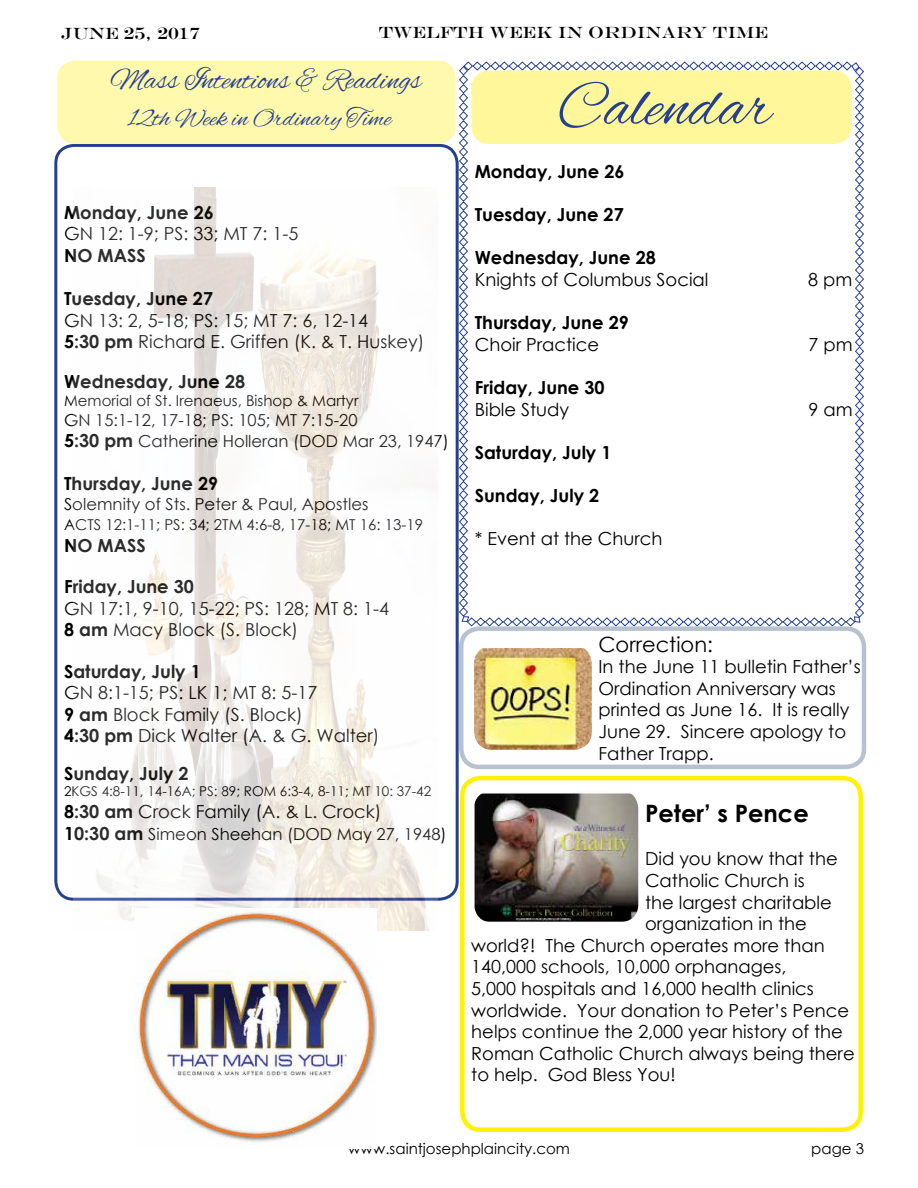
<style>
.page{position:relative;width:918px;height:1188px;background:#fff}
.page>*{position:absolute;margin:0;border:0;box-sizing:border-box;transform-origin:0 0}
.t1{font:64.5px "Alex Brush";color:#25408f}
.t2{font:30px "Alex Brush";color:#25408f}
.t3{font:25.5px "Alex Brush";color:#25408f}
.t4{font:700 24px "Century Gothic";color:#000}
.t5{font:21px "Century Gothic";color:#000}
.t6{font:18px/21.6px "Century Gothic";color:#000}
.t7{font:700 18px "Century Gothic";color:#000}
.t8{font:16.5px/21.6px "Century Gothic";color:#000}
.t9{font:16.5px "Engravers";color:#000}
.t10{font:15px "Century Gothic";color:#000}
.t11{font:13.5px "Century Gothic";color:#000}
.s1{font-weight:700}
.s2{font-weight:700;font-size:18px}
</style>
<div class="page">
<div style="left:54px;top:144px;width:405px;height:757px;border:3px solid #25408f;border-radius:18px"></div>
<svg style="left:458px;top:61px;width:406px;height:566px"></svg>
<div style="left:471px;top:70px;width:381px;height:74px;background:#fff799;border-radius:18px"></div>
<img style="left:73px;top:188px;width:365px;height:743px">
<div style="left:57px;top:61px;width:399px;height:83px;background:#fff9ae;border-radius:18px"></div>
<div style="left:459px;top:626px;width:407px;height:143px;border:4px solid #b8c2ce;border-radius:18px"></div>
<img style="left:474px;top:648px;width:118px;height:102px">
<img style="left:475px;top:792px;width:163px;height:130px">
<div style="left:460px;top:776px;width:403px;height:356px;border:4px solid #fff200;border-radius:18px"></div>
<img style="left:136px;top:909px;width:240px;height:236px">
<p class="t9" style="left:61px;top:23px;width:141px">JUNE 25, 2017</p>
<p class="t9" style="left:379px;top:23px;width:391px">TWELFTH WEEK IN ORDINARY TIME</p>
<h2 class="t2" style="left:111px;top:63px;width:312px">Mass Intentions &amp; Readings</h2>
<h3 class="t3" style="left:127px;top:104px;width:266px">12th Week in Ordinary Time</h3>
<h1 class="t1" style="left:558px;top:70px;width:215px">Calendar</h1>
<p class="t7" style="left:64px;top:198px;width:151px">Monday, June 26</p>
<p class="t6" style="left:64px;top:223px;width:236px">GN 12: 1-9; PS: 33; MT 7: 1-5</p>
<p class="t7" style="left:64px;top:242px;width:83px">NO MASS</p>
<p class="t7" style="left:64px;top:285px;width:151px">Tuesday, June 27</p>
<p class="t6" style="left:64px;top:309px;width:362px">GN 13: 2, 5-18; PS: 15; MT 7: 6, 12-14<br><span class="s1">5:30 pm</span> Richard E. Griffen (K. &amp; T. Huskey)</p>
<p class="t7" style="left:64px;top:368px;width:183px">Wednesday, June 28</p>
<p class="t10" style="left:64px;top:390px;width:296px">Memorial of St. Irenaeus, Bishop &amp; Martyr</p>
<p class="t8" style="left:64px;top:409px;width:386px">GN 15:1-12, 17-18; PS: 105; MT 7:15-20<br><span class="s2">5:30 pm</span> Catherine Holleran (DOD Mar 23, 1947)</p>
<p class="t7" style="left:64px;top:470px;width:156px">Thursday, June 29</p>
<p class="t8" style="left:64px;top:493px;width:306px">Solemnity of Sts. Peter &amp; Paul, Apostles</p>
<p class="t10" style="left:64px;top:514px;width:360px">ACTS 12:1-11; PS: 34; 2TM 4:6-8, 17-18; MT 16: 13-19</p>
<p class="t7" style="left:64px;top:531px;width:83px">NO MASS</p>
<p class="t7" style="left:64px;top:573px;width:131px">Friday, June 30</p>
<p class="t6" style="left:64px;top:597px;width:327px">GN 17:1, 9-10, 15-22; PS: 128; MT 8: 1-4<br><span class="s1">8 am</span> Macy Block (S. Block)</p>
<p class="t7" style="left:64px;top:657px;width:138px">Saturday, July 1</p>
<p class="t6" style="left:64px;top:682px;width:317px">GN 8:1-15; PS: LK 1; MT 8: 5-17<br><span class="s1">9 am</span> Block Family (S. Block)<br><span class="s1">4:30 pm</span> Dick Walter (A. &amp; G. Walter)</p>
<p class="t7" style="left:64px;top:760px;width:126px">Sunday, July 2</p>
<p class="t11" style="left:64px;top:782px;width:369px">2KGS 4:8-11, 14-16A; PS: 89; ROM 6:3-4, 8-11; MT 10: 37-42</p>
<p class="t6" style="left:64px;top:800px;width:319px"><span class="s1">8:30 am</span> Crock Family (A. &amp; L. Crock)</p>
<p class="t8" style="left:64px;top:823px;width:384px"><span class="s2">10:30 am</span> Simeon Sheehan (DOD May 27, 1948)</p>
<p class="t7" style="left:475px;top:158px;width:151px">Monday, June 26</p>
<p class="t7" style="left:475px;top:201px;width:151px">Tuesday, June 27</p>
<p class="t7" style="left:475px;top:244px;width:183px">Wednesday, June 28</p>
<p class="t6" style="left:475px;top:268px;width:235px">Knights of Columbus Social</p>
<p class="t6" style="left:808px;top:268px;width:46px">8 pm</p>
<p class="t7" style="left:475px;top:309px;width:156px">Thursday, June 29</p>
<p class="t6" style="left:475px;top:333px;width:126px">Choir Practice</p>
<p class="t6" style="left:809px;top:333px;width:46px">7 pm</p>
<p class="t7" style="left:475px;top:374px;width:131px">Friday, June 30</p>
<p class="t6" style="left:475px;top:398px;width:96px">Bible Study</p>
<p class="t6" style="left:809px;top:398px;width:46px">9 am</p>
<p class="t7" style="left:475px;top:439px;width:138px">Saturday, July 1</p>
<p class="t7" style="left:475px;top:482px;width:126px">Sunday, July 2</p>
<p class="t6" style="left:475px;top:528px;width:189px">* Event at the Church</p>
<p class="t5" style="left:599px;top:629px;width:116px">Correction:</p>
<p class="t6" style="left:599px;top:656px;width:264px">In the June 11 bulletin Father’s<br>Ordination Anniversary was printed as June 16. It is really<br>June 29. Sincere apology to<br>Father Trapp.</p>
<h3 class="t4" style="left:645px;top:795px;width:165px">Peter’ s Pence</h3>
<p class="t6" style="left:645px;top:848px;width:194px">Did you know that the</p>
<p class="t6" style="left:645px;top:869px;width:161px">Catholic Church is</p>
<p class="t6" style="left:645px;top:891px;width:188px">the largest charitable</p>
<p class="t6" style="left:645px;top:913px;width:163px">organization in the</p>
<p class="t6" style="left:471px;top:934px;width:355px">world?! The Church operates more than</p>
<p class="t6" style="left:471px;top:956px;width:317px">140,000 schools, 10,000 orphanages,</p>
<p class="t6" style="left:471px;top:977px;width:344px">5,000 hospitals and 16,000 health clinics</p>
<p class="t6" style="left:471px;top:999px;width:379px">worldwide. Your donation to Peter’s Pence</p>
<p class="t6" style="left:471px;top:1021px;width:373px">helps continue the 2,000 year history of the</p>
<p class="t6" style="left:471px;top:1042px;width:385px">Roman Catholic Church always being there</p>
<p class="t6" style="left:471px;top:1064px;width:206px">to help. God Bless You!</p>
<p class="t10" style="left:348px;top:1138px;width:223px">www.saintjosephplaincity.com</p>
<p class="t10" style="left:811px;top:1138px;width:54px">page 3</p>
</div>
